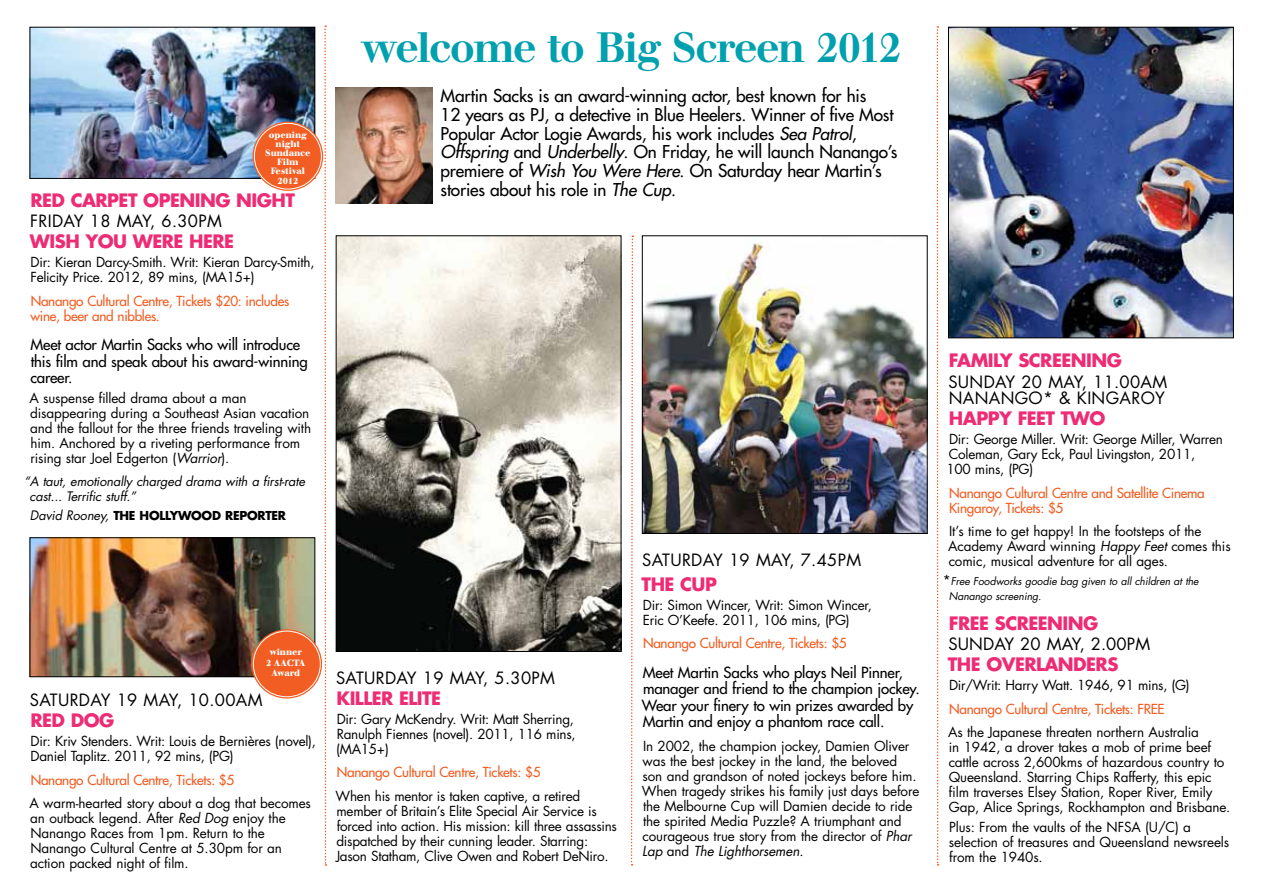
<style>
.page{position:relative;width:1263px;height:893px;background:#fff}
.page>*{position:absolute;margin:0;border:0;box-sizing:border-box;transform-origin:0 0}
.t1{font:500 42px "Walbaum";letter-spacing:-.04em;color:#00a0af}
.t2{font:700 18px "Futura Std";letter-spacing:-.03em;color:#ee2b75}
.t3{font:500 17.25px/18.8px "Futura Std";letter-spacing:-.01em;color:#000}
.t4{font:16.5px/16.5px "Futura Std";letter-spacing:.02em;color:#000}
.t5{font:500 15px/16.5px "Futura Std";letter-spacing:-.01em;color:#000}
.t6{font:13.5px/15px "Futura Std";letter-spacing:-.01em;color:#000}
.t7{font:500 13.5px/15px "Futura Std";letter-spacing:-.02em;color:#f15d22}
.t8{font:italic 12.75px/15px "Futura Std";letter-spacing:-.01em;color:#000}
.t9{font:700 12px "Futura Std";letter-spacing:-.02em;color:#000}
.t10{font:italic 10.5px/15px "Futura Std";letter-spacing:-.01em;color:#000}
.t11{font:700 9px/9px "Walbaum";letter-spacing:-.01em;color:#fff;text-align:center}
.s1{font-style:italic}
.s2{font-weight:400;font-style:italic;font-size:12.75px}
.s3{font-style:normal;font-size:13.5px}
</style>
<div class="page">
<svg style="left:937px;top:26px;width:2px;height:840px"></svg>
<svg style="left:324px;top:26px;width:2px;height:840px"></svg>
<svg style="left:630px;top:236px;width:4px;height:629px"></svg>
<img style="left:32px;top:29px;width:281px;height:148px">
<div style="left:30px;top:27px;width:285px;height:152px;border:1px solid #000"></div>
<img style="left:32px;top:539px;width:281px;height:136px">
<div style="left:30px;top:537px;width:285px;height:140px;border:1px solid #000"></div>
<img style="left:338px;top:238px;width:281px;height:412px">
<div style="left:336px;top:236px;width:285px;height:416px;border:1px solid #000"></div>
<img style="left:644px;top:242px;width:281px;height:290px">
<div style="left:642px;top:236px;width:285px;height:298px;border:1px solid #000"></div>
<img style="left:950px;top:29px;width:281px;height:307px">
<div style="left:948px;top:27px;width:285px;height:311px;border:1px solid #000"></div>
<svg style="left:252px;top:629px;width:70px;height:69px"></svg>
<div style="left:253px;top:631px;width:67px;height:66px;background:#f15d22;border-radius:50%"></div>
<div style="left:253px;top:631px;width:68px;height:66px;border:1px solid #fff;border-radius:50%"></div>
<svg style="left:253px;top:122px;width:70px;height:69px"></svg>
<div style="left:254px;top:123px;width:67px;height:66px;background:#f15d22;border-radius:50%"></div>
<div style="left:254px;top:123px;width:68px;height:66px;border:1px solid #fff;border-radius:50%"></div>
<img style="left:336px;top:87px;width:96px;height:116px">
<p class="t11" style="left:265px;top:130px;width:47px">opening night<br>Sundance<br>Film<br>Festival</p>
<p class="t11" style="left:277px;top:177px;width:22px">2012</p>
<h2 class="t2" style="left:30px;top:188px;width:266px">RED CARPET OPENING NIGHT</h2>
<p class="t4" style="left:30px;top:213px;width:193px">FRIDAY 18 MAY, 6.30PM</p>
<h2 class="t2" style="left:30px;top:230px;width:30px">WISH</h2>
<h2 class="t2" style="left:85px;top:230px;width:78px">YOU WERE</h2>
<h2 class="t2" style="left:189px;top:230px;width:25px">HERE</h2>
<p class="t6" style="left:31px;top:255px;width:285px">Dir: Kieran Darcy-Smith. Writ: Kieran Darcy-Smith,<br>Felicity Price. 2012, 89 mins, (MA15+)</p>
<p class="t7" style="left:31px;top:294px;width:260px">Nanango Cultural Centre, Tickets $20: includes wine, beer and nibbles.</p>
<p class="t5" style="left:30px;top:337px;width:279px">Meet actor Martin Sacks who will introduce this film and speak about his award-winning career.</p>
<p class="t6" style="left:30px;top:390px;width:283px">A suspense filled drama about a man disappearing during a Southeast Asian vacation and the fallout for the three friends traveling with him. Anchored by a riveting performance from rising star Joel Edgerton (<span class="s1">Warrior</span>).</p>
<p class="t8" style="left:30px;top:474px;width:277px;text-indent:-6px">“A taut, emotionally charged drama with a first-rate cast... Terrific stuff.”</p>
<p class="t9" style="left:30px;top:508px;width:258px"><span class="s2">David Rooney,</span> THE HOLLYWOOD REPORTER</p>
<p class="t11" style="left:266px;top:647px;width:41px;line-height:10.5px">winner<br>2 AACTA<br>Award</p>
<p class="t4" style="left:30px;top:692px;width:234px">SATURDAY 19 MAY, 10.00AM</p>
<h2 class="t2" style="left:30px;top:708px;width:70px">RED DOG</h2>
<p class="t6" style="left:31px;top:734px;width:287px">Dir: Kriv Stenders. Writ: Louis de Bernières (novel),<br>Daniel Taplitz. 2011, 92 mins, (PG)</p>
<p class="t7" style="left:31px;top:772px;width:205px">Nanango Cultural Centre, Tickets: $5</p>
<p class="t6" style="left:30px;top:796px;width:283px">A warm-hearted story about a dog that becomes an outback legend. After <span class="s1">Red Dog</span> enjoy the Nanango Races from 1pm. Return to the Nanango Cultural Centre at 5.30pm for an action packed night of film.</p>
<h1 class="t1" style="left:361px;top:24px;width:543px">welcome to Big Screen 2012</h1>
<p class="t3" style="left:441px;top:86px;width:458px">Martin Sacks is an award-winning actor, best known for his<br>12 years as PJ, a detective in Blue Heelers. Winner of five Most Popular Actor Logie Awards, his work includes <span class="s1">Sea Patrol</span>, <span class="s1">Offspring</span> and <span class="s1">Underbelly</span>. On Friday, he will launch Nanango’s premiere of <span class="s1">Wish You Were Here</span>. On Saturday hear Martin’s stories about his role in <span class="s1">The Cup</span>.</p>
<p class="t4" style="left:336px;top:670px;width:220px">SATURDAY 19 MAY, 5.30PM</p>
<h2 class="t2" style="left:337px;top:686px;width:23px">KILLER</h2>
<h2 class="t2" style="left:399px;top:686px;width:18px">ELITE</h2>
<p class="t6" style="left:336px;top:711px;width:241px">Dir: Gary McKendry. Writ: Matt Sherring,<br>Ranulph Fiennes (novel). 2011, 116 mins, (MA15+)</p>
<p class="t7" style="left:337px;top:765px;width:205px">Nanango Cultural Centre, Tickets: $5</p>
<p class="t6" style="left:336px;top:788px;width:283px">When his mentor is taken captive, a retired member of Britain’s Elite Special Air Service is forced into action. His mission: kill three assassins dispatched by their cunning leader. Starring:<br>Jason Statham, Clive Owen and Robert DeNiro.</p>
<p class="t4" style="left:642px;top:551px;width:220px">SATURDAY 19 MAY, 7.45PM</p>
<h2 class="t2" style="left:642px;top:572px;width:63px">THE CUP</h2>
<p class="t6" style="left:643px;top:598px;width:231px">Dir: Simon Wincer, Writ: Simon Wincer,<br>Eric O’Keefe. 2011, 106 mins, (PG)</p>
<p class="t7" style="left:643px;top:636px;width:205px">Nanango Cultural Centre, Tickets: $5</p>
<p class="t5" style="left:642px;top:664px;width:279px">Meet Martin Sacks who plays Neil Pinner, manager and friend to the champion jockey.<br>Wear your finery to win prizes awarded by Martin and enjoy a phantom race call.</p>
<p class="t6" style="left:642px;top:738px;width:279px">In 2002, the champion jockey, Damien Oliver was the best jockey in the land, the beloved son and grandson of noted jockeys before him.<br>When tragedy strikes his family just days before the Melbourne Cup will Damien decide to ride the spirited Media Puzzle? A triumphant and courageous true story from the director of <span class="s1">Phar Lap</span> and <span class="s1">The Lighthorsemen</span>.</p>
<h2 class="t2" style="left:949px;top:348px;width:174px">FAMILY SCREENING</h2>
<p class="t4" style="left:948px;top:373px;width:220px">SUNDAY 20 MAY, 11.00AM<br>NANANGO* &amp; KINGAROY</p>
<h2 class="t2" style="left:949px;top:406px;width:28px">HAPPY</h2>
<h2 class="t2" style="left:1018px;top:406px;width:20px">FEET</h2>
<h2 class="t2" style="left:1061px;top:406px;width:28px">TWO</h2>
<p class="t6" style="left:946px;top:432px;width:278px">Dir: George Miller. Writ: George Miller, Warren<br>Coleman, Gary Eck, Paul Livingston, 2011,<br>100 mins, (PG)</p>
<p class="t7" style="left:949px;top:485px;width:257px">Nanango Cultural Centre and Satellite Cinema<br>Kingaroy, Tickets: $5</p>
<p class="t6" style="left:948px;top:524px;width:284px">It’s time to get happy! In the footsteps of the<br>Academy Award winning <span class="s1">Happy Feet</span> comes this comic, musical adventure for all ages.</p>
<p class="t10" style="left:949px;top:574px;width:251px;text-indent:-6px"><span class="s3">*</span>Free Foodworks goodie bag given to all children at the<br>Nanango screening.</p>
<h2 class="t2" style="left:949px;top:611px;width:151px">FREE SCREENING</h2>
<p class="t4" style="left:948px;top:636px;width:203px">SUNDAY 20 MAY, 2.00PM</p>
<h2 class="t2" style="left:948px;top:652px;width:67px">THE OVERLANDERS</h2>
<p class="t6" style="left:949px;top:678px;width:242px">Dir/Writ: Harry Watt. 1946, 91 mins, (G)</p>
<p class="t7" style="left:949px;top:701px;width:209px">Nanango Cultural Centre, Tickets: FREE</p>
<p class="t6" style="left:948px;top:725px;width:284px">As the Japanese threaten northern Australia<br>in 1942, a drover takes a mob of prime beef cattle across 2,600kms of hazardous country to Queensland. Starring Chips Rafferty, this epic film traverses Elsey Station, Roper River, Emily Gap, Alice Springs, Rockhampton and Brisbane.</p>
<p class="t6" style="left:949px;top:819px;width:282px">Plus: From the vaults of the NFSA (U/C) a selection of treasures and Queensland newsreels from the 1940s.</p>
</div>
